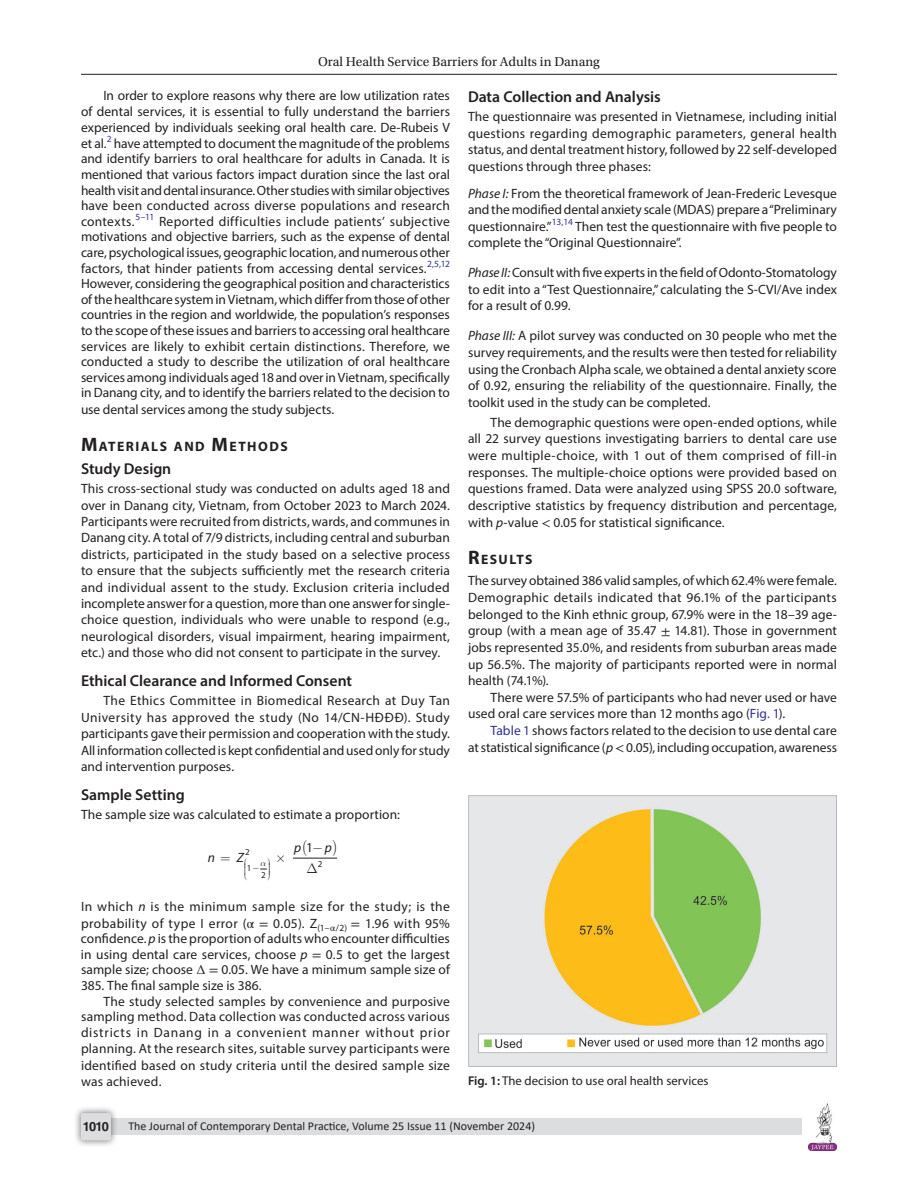
<style>
.page{position:relative;width:918px;height:1188px;background:#fff}
.page>*{position:absolute;margin:0;border:0;box-sizing:border-box;transform-origin:0 0}
.Head-2{font:600 15.75px "Myriad Pro";color:#231f20}
.Head-2-stk{font:600 15.75px "Myriad Pro";color:#231f20}
.Head-1{font:700 13.65px "Myriad Pro";letter-spacing:.105em;color:#231f20}
.Para-Indent{font:13.5px/15.8px "Myriad Pro";color:#231f20;text-align:justify}
.Para-NoIndent{font:13.5px/16.4px "Myriad Pro";color:#231f20;text-align:justify}
.Head-4{font:13.5px/16.5px "Myriad Pro";color:#231f20;text-align:justify}
.t1{font:13.5px "Utopia Std";color:#231f20}
.t2{font:italic 13.5px "Myriad Pro";color:#231f20}
.FigCaption{font:12.75px "Myriad Pro";color:#231f20}
.t3{font:700 12.75px "Helvetica LT Std";color:#231f20}
.t4{font:12px "Calibri";color:#231f20}
.t5{font:9px "Myriad Pro";color:#231f20}
.s1{font-size:19.5px}
.s2{font-style:normal}
.s3{font-style:italic}
.s4{font-family:"STIX General"}
.s5{color:#2e3092}
.s6{font-weight:600}
</style>
<div class="page">
<hr style="left:81px;top:74px;width:756px;height:1px;background:#231f20">
<img style="left:808px;top:1103px;width:29px;height:48px">
<div style="left:96px;top:1119px;width:706px;height:16px;background:#dcdddf"></div>
<div style="left:73px;top:1106px;width:45px;height:41px;background:#231f20;opacity:.61"></div>
<div style="left:81px;top:1113px;width:30px;height:27px;background:#dcdddf;border-radius:2px"></div>
<hr style="left:293px;top:858px;width:44px;height:1px;background:#231f20">
<img style="left:468px;top:795px;width:368px;height:272px">
<svg style="left:260px;top:868px;width:7px;height:2px"></svg>
<p class="t1" style="left:318px;top:55px;width:283px">Oral Health Service Barriers for Adults in Danang</p>
<p class="Para-Indent" style="left:81px;top:88px;width:371px;text-indent:22px">In order to explore reasons why there are low utilization rates of dental services, it is essential to fully understand the barriers experienced by individuals seeking oral health care. De-Rubeis V et al.<sup>2</sup> have attempted to document the magnitude of the problems and identify barriers to oral healthcare for adults in Canada. It is mentioned that various factors impact duration since the last oral health visit and dental insurance. Other studies with similar objectives have been conducted across diverse populations and research contexts.<sup>5–11</sup> Reported difficulties include patients’ subjective motivations and objective barriers, such as the expense of dental care, psychological issues,geographic location, and numerous other factors, that hinder patients from accessing dental services.<sup>2,5,12<br></sup>However, considering the geographical position and characteristics of the healthcare system in Vietnam, which differ from those of other countries in the region and worldwide, the population’s responses to the scope of these issues and barriers to accessing oral healthcare services are likely to exhibit certain distinctions. Therefore, we conducted a study to describe the utilization of oral healthcare services among individuals aged 18 and over in Vietnam, specifically in Danang city, and to identify the barriers related to the decision to use dental services among the study subjects.</p>
<p class="Head-1" style="left:81px;top:438px;width:208px"><span class="s1">M</span>ATERIALS AND <span class="s1">M</span>ETHODS</p>
<p class="Head-2-stk" style="left:81px;top:459px;width:92px">Study Design</p>
<p class="Para-NoIndent" style="left:81px;top:481px;width:371px">This cross-sectional study was conducted on adults aged 18 and over in Danang city, Vietnam, from October 2023 to March 2024.<br>Participants were recruited from districts, wards, and communes in Danang city. A total of 7/9 districts, including central and suburban districts, participated in the study based on a selective process to ensure that the subjects sufficiently met the research criteria and individual assent to the study. Exclusion criteria included incomplete answer for a question, more than one answer for single&shy;choice question, individuals who were unable to respond (e.g., neurological disorders, visual impairment, hearing impairment, etc.) and those who did not consent to participate in the survey.</p>
<p class="Head-2" style="left:81px;top:670px;width:273px">Ethical Clearance and Informed Consent</p>
<p class="Para-Indent" style="left:81px;top:692px;width:371px;line-height:16.5px;text-indent:22px">The Ethics Committee in Biomedical Research at Duy Tan University has approved the study (No 14/CN-HĐĐĐ). Study participants gave their permission and cooperation with the study.<br>All information collected is kept confidential and used only for study and intervention purposes.</p>
<p class="Head-2" style="left:81px;top:784px;width:105px">Sample Setting</p>
<p class="Para-NoIndent" style="left:81px;top:806px;width:321px">The sample size was calculated to estimate a proportion:</p>
<p class="t5" style="left:245px;top:847px;width:6px">2</p>
<p class="t2" style="left:208px;top:849px;width:9px">n</p>
<p class="t2" style="left:237px;top:849px;width:9px">Z</p>
<p class="t5" style="left:247px;top:863px;width:14px">1−</p>
<p class="t5" style="left:261px;top:870px;width:6px">2</p>
<p class="t2" style="left:294px;top:839px;width:39px">p <span class="s2">1</span>−p</p>
<p class="t5" style="left:318px;top:858px;width:6px">2</p>
<p class="Para-NoIndent" style="left:81px;top:898px;width:371px;line-height:15.8px">In which <span class="s3">n</span> is the minimum sample size for the study; is the probability of type I error (<span class="s4">α =</span> 0.05). Z<sub>(1–</sub><sub>α</sub><sub>/2)</sub> <span class="s4">=</span> 1.96 with 95% confidence. <span class="s3">p</span> is the proportion of adults who encounter difficulties in using dental care services, choose <span class="s3">p</span> <span class="s4">=</span> 0.5 to get the largest sample size; choose <span class="s4">∆ =</span> 0.05. We have a minimum sample size of 385. The final sample size is 386.</p>
<p class="Para-Indent" style="left:81px;top:993px;width:371px;line-height:16.2px;text-indent:22px">The study selected samples by convenience and purposive sampling method. Data collection was conducted across various districts in Danang in a convenient manner without prior planning. At the research sites, suitable survey participants were identified based on study criteria until the desired sample size was achieved.</p>
<p class="Head-2" style="left:468px;top:87px;width:194px">Data Collection and Analysis</p>
<p class="Para-NoIndent" style="left:468px;top:108px;width:371px">The questionnaire was presented in Vietnamese, including initial questions regarding demographic parameters, general health status, and dental treatment history, followed by 22 self-developed questions through three phases:</p>
<p class="Head-4" style="left:468px;top:185px;width:371px"><span class="s3">Phase I:</span> From the theoretical framework of Jean-Frederic Levesque and the modified dental anxiety scale (MDAS) prepare a “Preliminary questionnaire.”<sup>13,14</sup> Then test the questionnaire with five people to complete the “Original Questionnaire”.</p>
<p class="Head-4" style="left:468px;top:264px;width:371px"><span class="s3">Phase II:</span> Consult with five experts in the field of Odonto-Stomatology to edit into a “Test Questionnaire,” calculating the S-CVI/Ave index for a result of 0.99.</p>
<p class="Head-4" style="left:468px;top:327px;width:371px"><span class="s3">Phase III:</span> A pilot survey was conducted on 30 people who met the survey requirements, and the results were then tested for reliability using the Cronbach Alpha scale, we obtained a dental anxiety score of 0.92, ensuring the reliability of the questionnaire. Finally, the toolkit used in the study can be completed.</p>
<p class="Para-Indent" style="left:468px;top:414px;width:371px;line-height:16.6px;text-indent:22px">The demographic questions were open-ended options, while all 22 survey questions investigating barriers to dental care use were multiple-choice, with 1 out of them comprised of fill-in responses. The multiple-choice options were provided based on questions framed. Data were analyzed using SPSS 20.0 software, descriptive statistics by frequency distribution and percentage, with <span class="s3">p</span>-value <span class="s4">&lt;</span> 0.05 for statistical significance.</p>
<p class="Head-1" style="left:468px;top:551px;width:66px"><span class="s1">R</span>ESULTS</p>
<p class="Para-NoIndent" style="left:468px;top:572px;width:371px">The survey obtained 386 valid samples, of which 62.4% were female.<br>Demographic details indicated that 96.1% of the participants belonged to the Kinh ethnic group, 67.9% were in the 18–39 age&shy;group (with a mean age of 35.47 <span class="s4">±</span> 14.81). Those in government jobs represented 35.0%, and residents from suburban areas made up 56.5%. The majority of participants reported were in normal health (74.1%).</p>
<p class="Para-Indent" style="left:468px;top:689px;width:370px;line-height:16.6px;text-indent:22px">There were 57.5% of participants who had never used or have used oral care services more than 12 months ago (<span class="s5">Fig. 1</span>).</p>
<p class="Para-Indent" style="left:468px;top:722px;width:371px;line-height:16.6px;text-align:right"><span class="s5">Table 1</span> shows factors related to the decision to use dental care<br>at statistical significance (<span class="s3">p</span><span class="s4">&lt;</span> 0.05), including occupation, awareness</p>
<p class="FigCaption" style="left:468px;top:1073px;width:242px"><span class="s6">Fig. 1:</span> The decision to use oral health services</p>
<p class="t3" style="left:83px;top:1119px;width:28px">1010</p>
<p class="t4" style="left:128px;top:1117px;width:408px">The Journal of Contemporary Dental Practice, Volume 25 Issue 11 (November 2024)</p>
</div>
